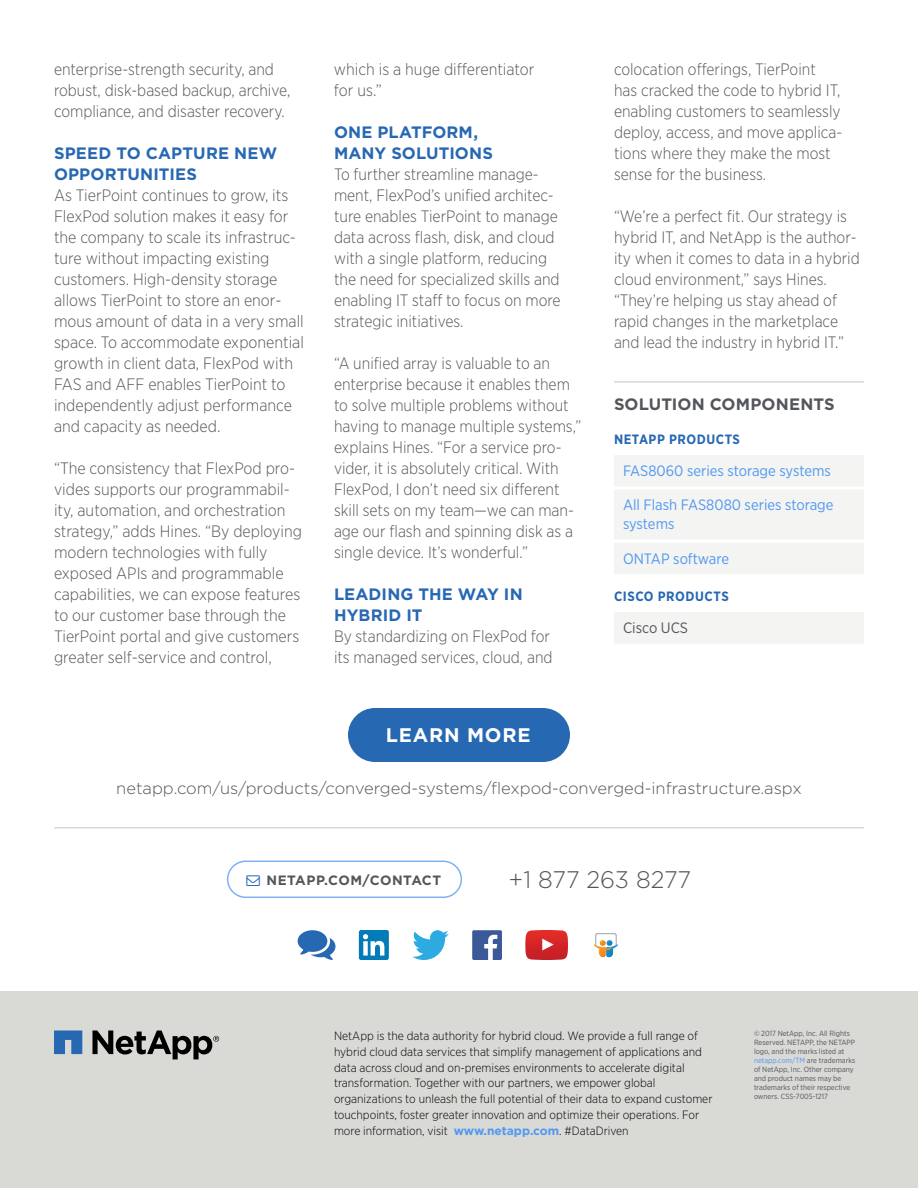
<style>
.page{position:relative;width:918px;height:1188px;background:#fff}
.page>*{position:absolute;margin:0;border:0;box-sizing:border-box;transform-origin:0 0}
.t1{font:300 24px "Gotham HTF";color:#53565a}
.t2{font:700 19.65px "Gotham HTF";letter-spacing:.04em;color:#fff}
.t3{font:300 16.5px/21px "Gotham Narrow";color:#53565a}
.t4{font:700 16.5px/21px "Gotham HTF";letter-spacing:.01em;color:#2768b3}
.t5{font:300 16.5px "Gotham HTF";color:#53565a}
.t6{font:700 16.5px "Gotham HTF";letter-spacing:.005em;color:#53565a}
.t7{font:15px/18.8px "Gotham Narrow";color:#5298f1}
.t8{font:15px "Gotham Narrow";color:#53565a}
.t9{font:700 13.5px "Gotham Narrow";letter-spacing:.04em;color:#2768b3}
.t10{font:700 13.5px "Gotham HTF";letter-spacing:.04em;color:#53565a}
.t11{font:300 12px/15.8px "Gotham Narrow";color:#000}
.t12{font:7.5px/9px "Gotham Narrow";color:#53565a}
.s1{font-family:"Gotham HTF";font-weight:700;color:#5298f1}
.s2{color:#5298f1}
</style>
<div class="page">
<hr style="left:614px;top:381px;width:250px;height:2px;background:#d9d9d6">
<svg style="left:614px;top:455px;width:250px;height:189px;fill:#f4f4f3"></svg>
<hr style="left:614px;top:486px;width:250px;height:3px;background:#fff">
<hr style="left:614px;top:540px;width:250px;height:3px;background:#fff">
<hr style="left:614px;top:574px;width:250px;height:3px;background:#fff">
<hr style="left:614px;top:609px;width:250px;height:3px;background:#fff">
<hr style="left:54px;top:827px;width:810px;height:2px;background:#d9d9d6">
<div style="left:0;top:992px;width:918px;height:196px;background:#d9d9d6"></div>
<svg style="left:54px;top:1031px;width:28px;height:23px"></svg>
<svg style="left:92px;top:1030px;width:127px;height:29px"></svg>
<div style="left:227px;top:861px;width:235px;height:37px;border:2px solid #7db2f5;border-radius:18px"></div>
<div style="left:359px;top:930px;width:30px;height:30px;background:#027bb7;border-radius:2px"></div>
<svg style="left:363px;top:934px;width:21px;height:22px"></svg>
<svg style="left:412px;top:930px;width:37px;height:30px"></svg>
<div style="left:472px;top:930px;width:30px;height:30px;background:#3b5999;border-radius:2px"></div>
<svg style="left:484px;top:935px;width:13px;height:25px"></svg>
<svg style="left:525px;top:930px;width:43px;height:30px"></svg>
<svg style="left:594px;top:933px;width:24px;height:24px"></svg>
<svg style="left:298px;top:930px;width:37px;height:30px"></svg>
<div style="left:348px;top:708px;width:222px;height:54px;background:#2768b3;border-radius:27px"></div>
<p class="t3" style="left:54px;top:58px;width:238px">enterprise-strength security, and robust, disk-based backup, archive, compliance, and disaster recovery.</p>
<p class="t4" style="left:54px;top:142px;width:225px">SPEED TO CAPTURE NEW<br>OPPORTUNITIES</p>
<p class="t3" style="left:54px;top:184px;width:252px">As TierPoint continues to grow, its FlexPod solution makes it easy for the company to scale its infrastruc&shy;ture without impacting existing customers. High-density storage allows TierPoint to store an enor&shy;mous amount of data in a very small space. To accommodate exponential growth in client data, FlexPod with FAS and AFF enables TierPoint to independently adjust performance and capacity as needed.</p>
<p class="t3" style="left:54px;top:457px;width:249px">“The consistency that FlexPod pro&shy;vides supports our programmabil&shy;ity, automation, and orchestration strategy,” adds Hines. “By deploying modern technologies with fully exposed APIs and programmable capabilities, we can expose features to our customer base through the TierPoint portal and give customers greater self-service and control,</p>
<p class="t3" style="left:334px;top:58px;width:202px">which is a huge differentiator for us.”</p>
<p class="t4" style="left:334px;top:121px;width:160px">ONE PLATFORM,<br>MANY SOLUTIONS</p>
<p class="t3" style="left:334px;top:163px;width:228px">To further streamline manage&shy;ment, FlexPod’s unified architec&shy;ture enables TierPoint to manage data across flash, disk, and cloud with a single platform, reducing the need for specialized skills and enabling IT staff to focus on more strategic initiatives.</p>
<p class="t3" style="left:334px;top:352px;width:249px">“A unified array is valuable to an enterprise because it enables them to solve multiple problems without having to manage multiple systems,” explains Hines. “For a service pro&shy;vider, it is absolutely critical. With FlexPod, I don’t need six different skill sets on my team—we can man&shy;age our flash and spinning disk as a single device. It’s wonderful.”</p>
<p class="t4" style="left:334px;top:583px;width:190px">LEADING THE WAY IN<br>HYBRID IT</p>
<p class="t3" style="left:334px;top:625px;width:220px">By standardizing on FlexPod for its managed services, cloud, and</p>
<p class="t3" style="left:614px;top:58px;width:230px">colocation offerings, TierPoint has cracked the code to hybrid IT, enabling customers to seamlessly deploy, access, and move applica&shy;tions where they make the most sense for the business.</p>
<p class="t3" style="left:614px;top:205px;width:247px">“We’re a perfect fit. Our strategy is hybrid IT, and NetApp is the author&shy;ity when it comes to data in a hybrid cloud environment,” says Hines. “They’re helping us stay ahead of rapid changes in the marketplace and lead the industry in hybrid IT.”</p>
<p class="t6" style="left:614px;top:394px;width:222px">SOLUTION COMPONENTS</p>
<p class="t9" style="left:614px;top:431px;width:127px">NETAPP PRODUCTS</p>
<p class="t7" style="left:623px;top:461px;width:209px">FAS8060 series storage systems</p>
<p class="t7" style="left:623px;top:495px;width:212px">All Flash FAS8080 series storage systems</p>
<p class="t7" style="left:623px;top:549px;width:108px">ONTAP software</p>
<p class="t9" style="left:614px;top:588px;width:116px">CISCO PRODUCTS</p>
<p class="t8" style="left:623px;top:618px;width:67px">Cisco UCS</p>
<p class="t2" style="left:386px;top:724px;width:146px">LEARN MORE</p>
<p class="t5" style="left:116px;top:779px;width:687px">netapp.com/us/products/converged-systems/flexpod-converged-infrastructure.aspx</p>
<p class="t10" style="left:266px;top:872px;width:176px">NETAPP.COM/CONTACT</p>
<h1 class="t1" style="left:508px;top:866px;width:184px">+1 877 263 8277</h1>
<p class="t11" style="left:334px;top:1028px;width:380px">NetApp is the data authority for hybrid cloud. We provide a full range of hybrid cloud data services that simplify management of applications and data across cloud and on-premises environments to accelerate digital transformation. Together with our partners, we empower global organizations to unleash the full potential of their data to expand customer touchpoints, foster greater innovation and optimize their operations. For more information, visit <span class="s1">www.netapp.com</span>. #DataDriven</p>
<p class="t12" style="left:754px;top:1029px;width:103px">© 2017 NetApp, Inc. All Rights<br>Reserved. NETAPP, the NETAPP logo, and the marks listed at <span class="s2">netapp.com/TM</span> are trademarks of NetApp, Inc. Other company and product names may be trademarks of their respective owners. CSS-7005-1217</p>
</div>
